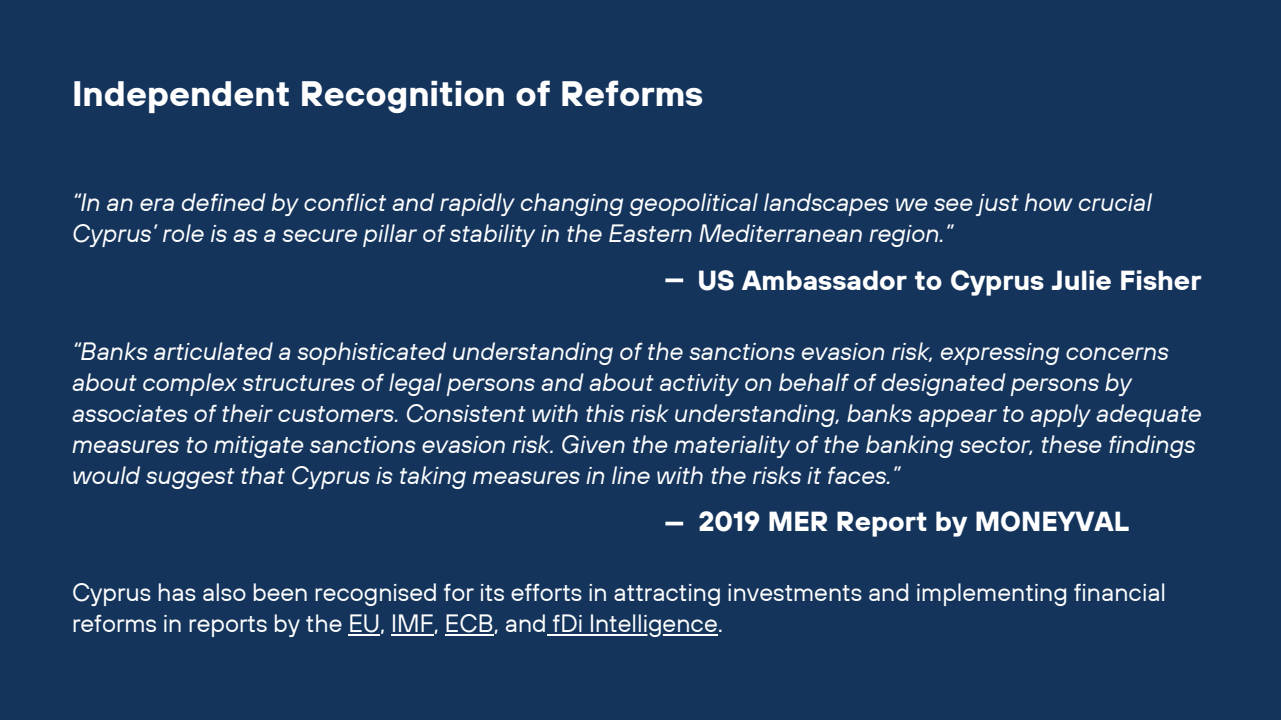
<style>
.page{position:relative;width:1281px;height:720px;background:#14345c}
.page>*{position:absolute;margin:0;border:0;box-sizing:border-box;transform-origin:0 0}
.t1{font:700 35.25px "TT Hoves";color:#fff}
.t2{font:700 27.5px "TT Hoves";color:#fff}
.t3{font:italic 25px/31px "TT Hoves";color:#fff}
.t4{font:25px/31px "TT Hoves";color:#fff}
</style>
<div class="page">
<svg style="left:665px;top:278px;width:18px;height:4px"></svg>
<hr style="left:665px;top:522px;width:18px;height:3px;background:#fff">
<hr style="left:348px;top:634px;width:32px;height:2px;background:#fff">
<hr style="left:391px;top:634px;width:43px;height:2px;background:#fff">
<hr style="left:445px;top:634px;width:49px;height:2px;background:#fff">
<hr style="left:547px;top:634px;width:171px;height:2px;background:#fff">
<h1 class="t1" style="left:72px;top:71px;width:633px">Independent Recognition of Reforms</h1>
<p class="t3" style="left:72px;top:186px;width:1081px">“In an era defined by conflict and rapidly changing geopolitical landscapes we see just how crucial<br>Cyprus’ role is as a secure pillar of stability in the Eastern Mediterranean region.”</p>
<p class="t2" style="left:697px;top:263px;width:505px">US Ambassador to Cyprus Julie Fisher</p>
<p class="t3" style="left:72px;top:336px;width:1131px">“Banks articulated a sophisticated understanding of the sanctions evasion risk, expressing concerns about complex structures of legal persons and about activity on behalf of designated persons by associates of their customers. Consistent with this risk understanding, banks appear to apply adequate measures to mitigate sanctions evasion risk. Given the materiality of the banking sector, these findings would suggest that Cyprus is taking measures in line with the risks it faces.”</p>
<p class="t2" style="left:698px;top:504px;width:432px">2019 MER Report by MONEYVAL</p>
<p class="t4" style="left:72px;top:576px;width:1095px">Cyprus has also been recognised for its efforts in attracting investments and implementing financial reforms in reports by the EU, IMF, ECB, and fDi Intelligence.</p>
</div>
